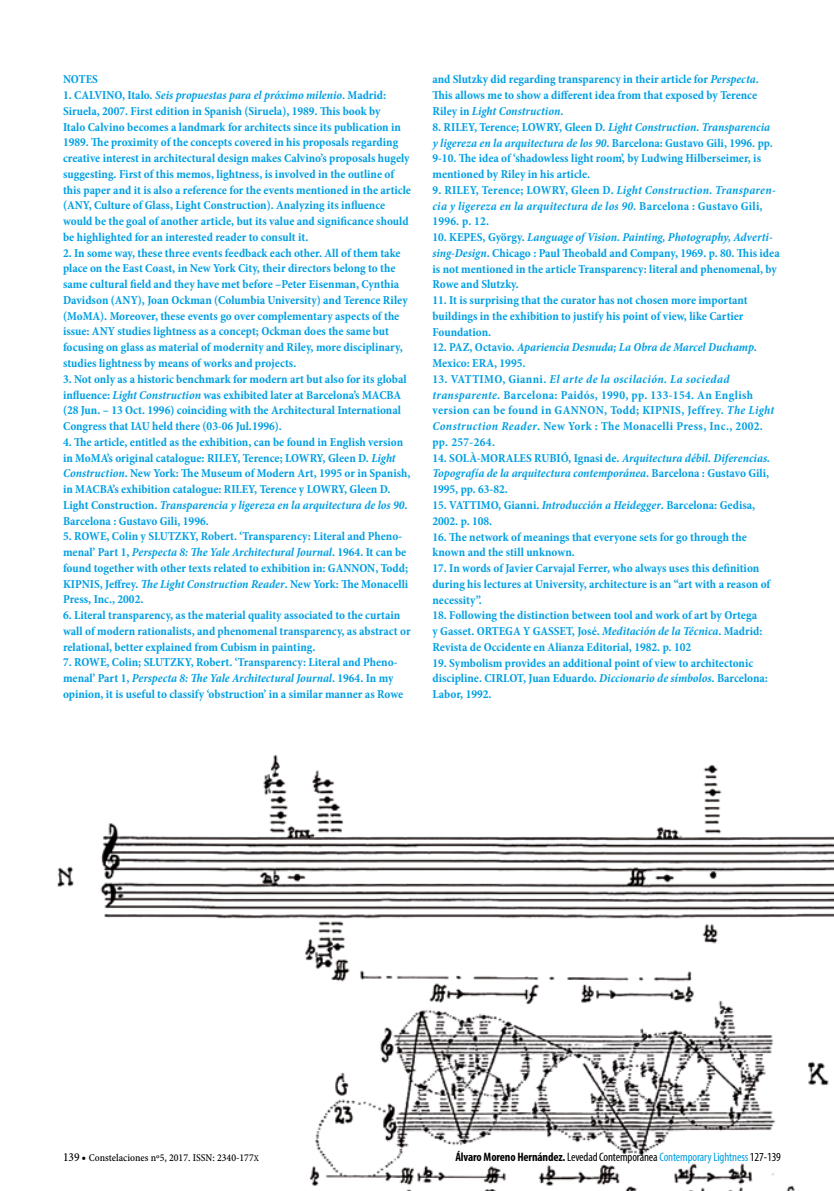
<style>
.page{position:relative;width:834px;height:1191px;background:#fff}
.page>*{position:absolute;margin:0;border:0;box-sizing:border-box;transform-origin:0 0}
.t1{font:700 condensed 12.25px/15.8px "Minion Pro";color:#009fe3}
.t2{font:italic 700 condensed 12.25px/15.8px "Minion Pro";letter-spacing:.005em;color:#009fe3}
.t3{font:700 condensed 12.25px/15.8px "Minion Pro";letter-spacing:.03em;color:#009fe3}
.t4{font:condensed 12.25px "Myriad Pro";letter-spacing:-.01em;color:#000}
.t5{font:10.5px "Minion Pro Medium Cn Capt";color:#000}
.s1{font-style:italic}
.s2{font-style:normal}
.s3{font-size:12.25px}
.s4{font-size:8.75px}
.s5{font-weight:700}
.s6{color:#009fe3}
</style>
<div class="page">
<img style="left:57px;top:755px;width:776px;height:436px">
<p class="t1" style="left:63px;top:71px;width:36px">NOTES</p>
<p class="t1" style="left:63px;top:87px;width:349px">1. CALVINO, Italo. <span class="s1">Seis propuestas para el próximo milenio</span>. Madrid:<br>Siruela, 2007. First edition in Spanish (Siruela), 1989. This book by<br>Italo Calvino becomes a landmark for architects since its publication in 1989. The proximity of the concepts covered in his proposals regarding creative interest in architectural design makes Calvino’s proposals hugely suggesting. First of this memos, lightness, is involved in the outline of this paper and it is also a reference for the events mentioned in the article (ANY, Culture of Glass, Light Construction). Analyzing its influence would be the goal of another article, but its value and significance should be highlighted for an interested reader to consult it.</p>
<p class="t1" style="left:63px;top:245px;width:346px">2. In some way, these three events feedback each other. All of them take place on the East Coast, in New York City, their directors belong to the same cultural field and they have met before –Peter Eisenman, Cynthia Davidson (ANY), Joan Ockman (Columbia University) and Terence Riley (MoMA). Moreover, these events go over complementary aspects of the issue: ANY studies lightness as a concept; Ockman does the same but focusing on glass as material of modernity and Riley, more disciplinary, studies lightness by means of works and projects.</p>
<p class="t1" style="left:63px;top:371px;width:345px">3. Not only as a historic benchmark for modern art but also for its global influence: <span class="s1">Light Construction</span> was exhibited later at Barcelona’s MACBA (28 Jun. – 13 Oct. 1996) coinciding with the Architectural International Congress that IAU held there (03-06 Jul.1996).</p>
<p class="t1" style="left:63px;top:434px;width:349px">4. The article, entitled as the exhibition, can be found in English version in MoMA’s original catalogue: RILEY, Terence; LOWRY, Gleen D. <span class="s1">Light Construction</span>. New York: The Museum of Modern Art, 1995 or in Spanish, in MACBA’s exhibition catalogue: RILEY, Terence y LOWRY, Gleen D.<br>Light Construction. <span class="s1">Transparencia y ligereza en la arquitectura de los 90</span>.<br>Barcelona : Gustavo Gili, 1996.</p>
<p class="t1" style="left:63px;top:528px;width:347px">5. ROWE, Colin y SLUTZKY, Robert. ‘Transparency: Literal and Pheno&shy;menal’ Part 1, <span class="s1">Perspecta 8: The Yale Architectural Journal</span>. 1964. It can be found together with other texts related to exhibition in: GANNON, Todd; KIPNIS, Jeffrey. <span class="s1">The Light Construction Reader</span>. New York: The Monacelli Press, Inc., 2002.</p>
<p class="t1" style="left:63px;top:607px;width:349px">6. Literal transparency, as the material quality associated to the curtain wall of modern rationalists, and phenomenal transparency, as abstract or relational, better explained from Cubism in painting.</p>
<p class="t1" style="left:63px;top:654px;width:342px">7. ROWE, Colin; SLUTZKY, Robert. ‘Transparency: Literal and Pheno&shy;menal’ Part 1, <span class="s1">Perspecta 8: The Yale Architectural Journal</span>. 1964. In my opinion, it is useful to classify ‘obstruction’ in a similar manner as Rowe</p>
<p class="t1" style="left:432px;top:72px;width:328px">and Slutzky did regarding transparency in their article for <span class="s1">Perspecta</span>.<br>This allows me to show a different idea from that exposed by Terence<br>Riley in <span class="s1">Light Construction</span>.</p>
<p class="t1" style="left:432px;top:119px;width:342px">8. RILEY, Terence; LOWRY, Gleen D. <span class="s1">Light Construction. Transparencia y ligereza en la arquitectura de los 90</span>. Barcelona: Gustavo Gili, 1996. pp.<br>9-10. The idea of ‘shadowless light room’, by Ludwing Hilberseimer, is mentioned by Riley in his article.</p>
<p class="t2" style="left:432px;top:182px;width:344px"><span class="s2">9. RILEY, Terence; LOWRY, Gleen D.</span> Light Construction. Transparen&shy;cia y ligereza en la arquitectura de los 90. <span class="s2">Barcelona : Gustavo Gili,<br>1996. p. 12.</span></p>
<p class="t1" style="left:432px;top:229px;width:349px">10. KEPES, György. <span class="s1">Language of Vision. Painting, Photography, Adverti&shy;sing-Design</span>. Chicago : Paul Theobald and Company, 1969. p. 80. This idea is not mentioned in the article Transparency: literal and phenomenal, by Rowe and Slutzky.</p>
<p class="t1" style="left:432px;top:292px;width:317px">11. It is surprising that the curator has not chosen more important buildings in the exhibition to justify his point of view, like Cartier<br>Foundation.</p>
<p class="t2" style="left:432px;top:339px;width:326px"><span class="s2">12. PAZ, Octavio.</span> Apariencia Desnuda; La Obra de Marcel Duchamp<span class="s2">.<br>Mexico: ERA, 1995.</span></p>
<p class="t3" style="left:432px;top:371px;width:343px">13. VATTIMO, Gianni. <span class="s1">El arte de la oscilación. La sociedad transparente</span>. Barcelona: Paidós, 1990, pp. 133-154. An English version can be found in GANNON, Todd; KIPNIS, Jeffrey. <span class="s1">The Light Construction Reader</span>. New York : The Monacelli Press, Inc., 2002. pp. 257-264.</p>
<p class="t2" style="left:432px;top:450px;width:339px;text-align:justify"><span class="s2">14. SOLÀ-MORALES RUBIÓ, Ignasi de.</span> Arquitectura débil. Diferencias.<br>Topografía de la arquitectura contemporánea<span class="s2">. Barcelona : Gustavo Gili, 1995, pp. 63-82.</span></p>
<p class="t1" style="left:432px;top:497px;width:324px">15. VATTIMO, Gianni. <span class="s1">Introducción a Heidegger</span>. Barcelona: Gedisa,<br>2002. p. 108.</p>
<p class="t1" style="left:432px;top:528px;width:316px">16. The network of meanings that everyone sets for go through the known and the still unknown.</p>
<p class="t1" style="left:432px;top:560px;width:339px">17. In words of Javier Carvajal Ferrer, who always uses this definition during his lectures at University, architecture is an “art with a reason of necessity”.</p>
<p class="t1" style="left:432px;top:607px;width:331px">18. Following the distinction between tool and work of art by Ortega y Gasset. ORTEGA Y GASSET, José. <span class="s1">Meditación de la Técnica</span>. Madrid:<br>Revista de Occidente en Alianza Editorial, 1982. p. 102</p>
<p class="t1" style="left:432px;top:654px;width:337px">19. Symbolism provides an additional point of view to architectonic discipline. CIRLOT, Juan Eduardo. <span class="s1">Diccionario de símbolos</span>. Barcelona:<br>Labor, 1992.</p>
<p class="t5" style="left:63px;top:1150px;width:197px"><span class="s3">139 •</span> Constelaciones nº5, 2017. ISSN: 2340-177<span class="s4">X</span></p>
<p class="t4" style="left:455px;top:1149px;width:327px"><span class="s5">Álvaro Moreno Hernández.</span> Levedad Contemporánea <span class="s6">Contemporary Lightness</span> 127-139</p>
</div>
